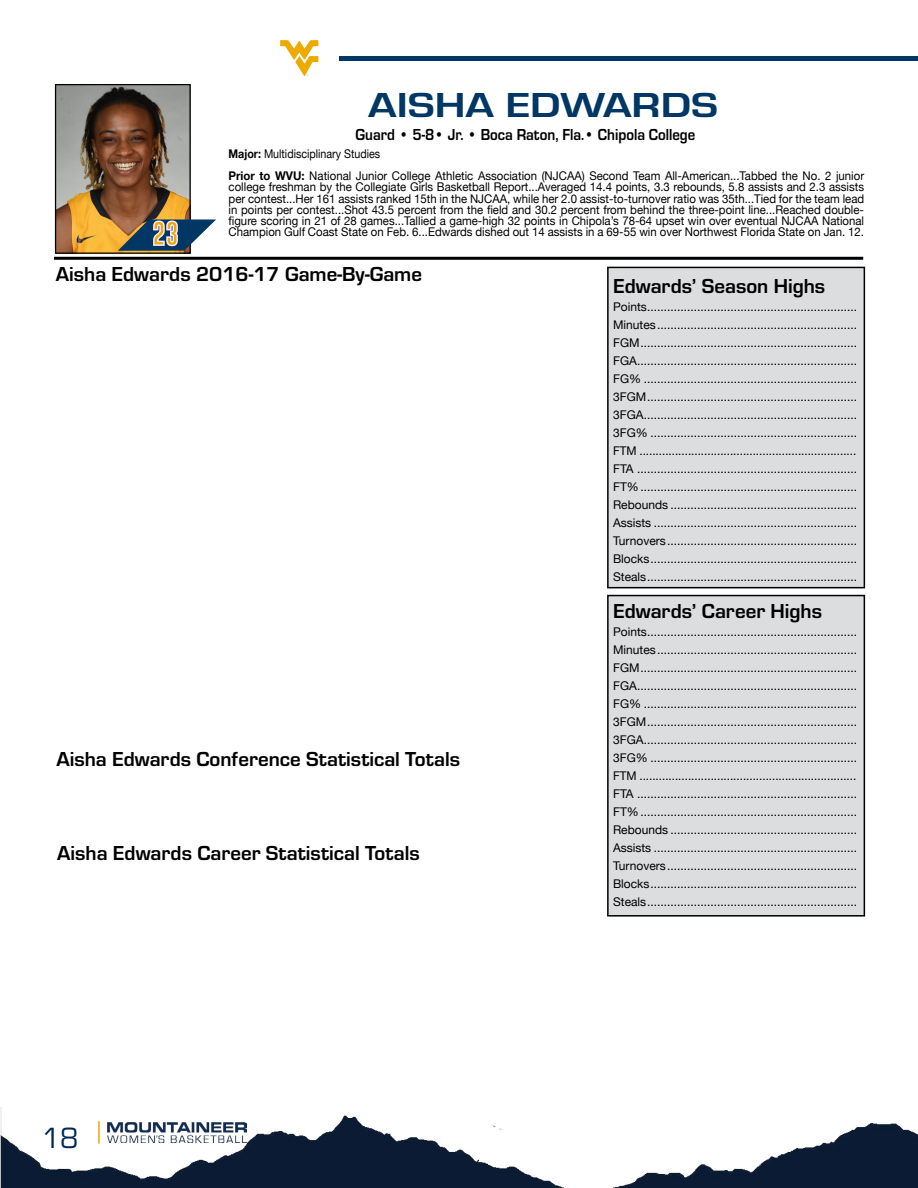
<style>
.page{position:relative;width:918px;height:1188px;background:#fff}
.page>*{position:absolute;margin:0;border:0;box-sizing:border-box;transform-origin:0 0}
.t1{font:700 36px "Eurostile";color:#003764;scale:1.25 1}
.t2{font:30.3px "Eurostile";color:#002856}
.t3{font:700 24px "Gobold";color:#edaa00}
.t4{font:700 21px "Eurostile";color:#000}
.t5{font:700 16.5px "Eurostile";color:#000;scale:.9 1}
.t6{font:12px/18px "Helvetica Neue";color:#000;text-align:justify}
.t7{font:12px/11.2px "Helvetica Neue";color:#000;text-align:justify;scale:.95 1}
.t8{font:12px/22.5px "Helvetica Neue";color:#000;scale:.89 1}
.s1{font-weight:700}
</style>
<div class="page">
<img style="left:0;top:1107px;width:918px;height:81px">
<svg style="left:280px;top:40px;width:38px;height:36px"></svg>
<hr style="left:339px;top:56px;width:579px;height:4px;background:#003764">
<hr style="left:98px;top:1121px;width:2px;height:23px;background:#edaa00">
<img style="left:107px;top:1121px;width:139px;height:22px">
<img style="left:57px;top:86px;width:132px;height:166px">
<div style="left:55px;top:84px;width:136px;height:170px;border:1px solid #000"></div>
<hr style="left:54px;top:257px;width:809px;height:3px;background:#000">
<div style="left:608px;top:267px;width:256px;height:321px;background:#dcddde"></div>
<div style="left:607px;top:267px;width:258px;height:321px;border:2px solid #000"></div>
<div style="left:608px;top:596px;width:256px;height:320px;background:#dcddde"></div>
<div style="left:607px;top:595px;width:258px;height:322px;border:2px solid #000"></div>
<svg style="left:118px;top:219px;width:98px;height:32px;background:#617483"></svg>
<h1 class="t1" style="left:368px;top:85px;width:281px">AISHA EDWARDS</h1>
<p class="t8" style="left:229px;top:142px;width:716px"><span class="s1">Major:</span> Multidisciplinary Studies<br><span class="s1">Prior to WVU:</span> National Junior College Athletic Association (NJCAA) Second Team All-American...Tabbed the No. 2 junior</p>
<p class="t7" style="left:229px;top:181px;width:671px">college freshman by the Collegiate Girls Basketball Report...Averaged 14.4 points, 3.3 rebounds, 5.8 assists and 2.3 assists per contest...Her 161 assists ranked 15th in the NJCAA, while her 2.0 assist-to-turnover ratio was 35th...Tied for the team lead in points per contest...Shot 43.5 percent from the field and 30.2 percent from behind the three-point line...Reached double&shy;figure scoring in 21 of 28 games...Tallied a game-high 32 points in Chipola’s 78-64 upset win over eventual NJCAA National Champion Gulf Coast State on Feb. 6...Edwards dished out 14 assists in a 69-55 win over Northwest Florida State on Jan. 12.</p>
<h3 class="t4" style="left:56px;top:263px;width:368px">Aisha Edwards 2016-17 Game-By-Game</h3>
<h3 class="t5" style="left:356px;top:126px;width:379px">Guard • 5-8• Jr. • Boca Raton, Fla.• Chipola College</h3>
<h3 class="t3" style="left:152px;top:218px;width:28px">23</h3>
<h3 class="t4" style="left:613px;top:275px;width:214px">Edwards’ Season Highs</h3>
<p class="t6" style="left:613px;top:298px;width:246px">Points...............................................................<br>Minutes............................................................<br>FGM.................................................................<br>FGA..................................................................<br>FG% ................................................................<br>3FGM...............................................................<br>3FGA................................................................<br>3FG% ..............................................................<br>FTM ...................................................................<br>FTA ..................................................................<br>FT%.................................................................<br>Rebounds ........................................................<br>Assists .............................................................<br>Turnovers.........................................................<br>Blocks..............................................................<br>Steals...............................................................</p>
<h3 class="t4" style="left:56px;top:747px;width:405px">Aisha Edwards Conference Statistical Totals</h3>
<h3 class="t4" style="left:57px;top:841px;width:364px">Aisha Edwards Career Statistical Totals</h3>
<h2 class="t2" style="left:42px;top:1121px;width:39px">18</h2>
<h3 class="t4" style="left:613px;top:600px;width:210px">Edwards’ Career Highs</h3>
<p class="t6" style="left:613px;top:623px;width:246px">Points...............................................................<br>Minutes............................................................<br>FGM.................................................................<br>FGA..................................................................<br>FG% ................................................................<br>3FGM...............................................................<br>3FGA................................................................<br>3FG% ..............................................................<br>FTM ...................................................................<br>FTA ..................................................................<br>FT%.................................................................<br>Rebounds ........................................................<br>Assists .............................................................<br>Turnovers.........................................................<br>Blocks..............................................................<br>Steals...............................................................</p>
</div>
